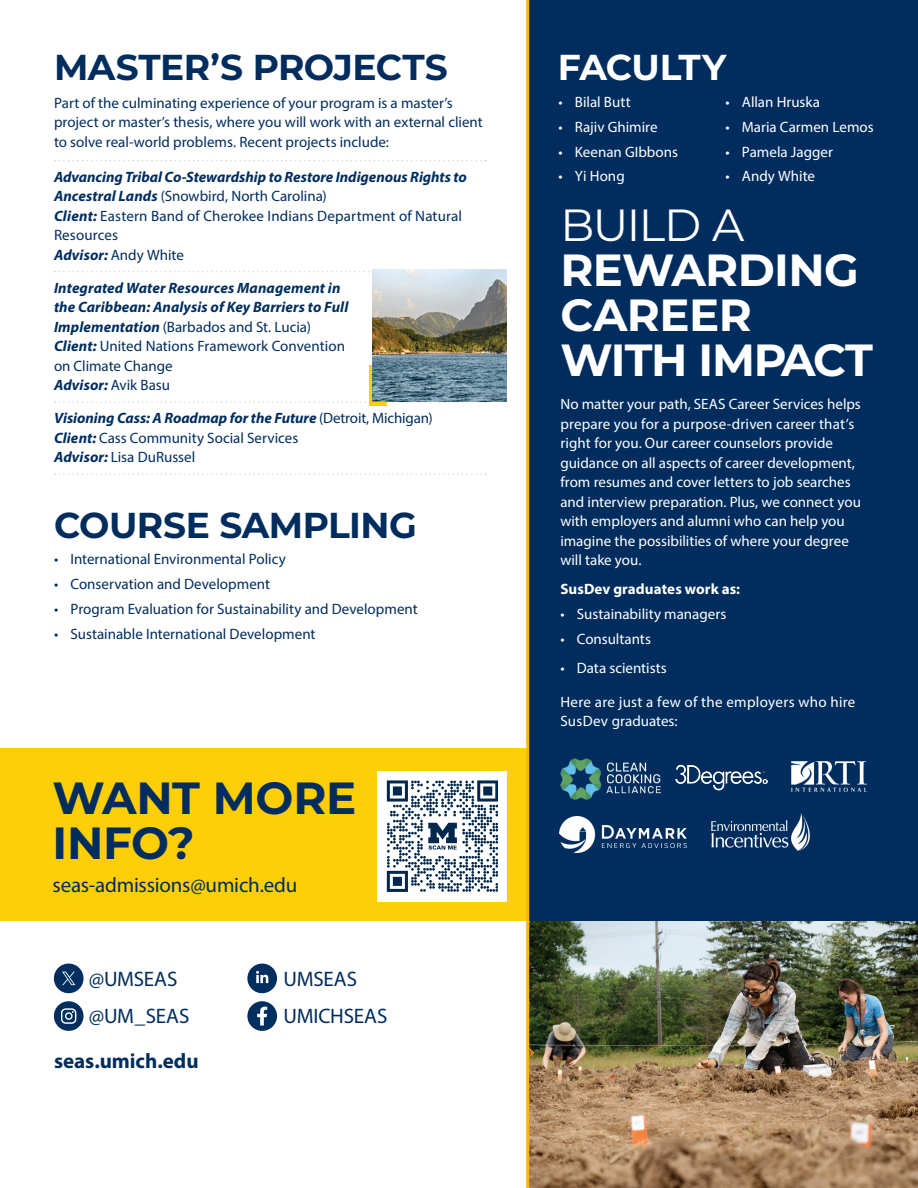
<style>
.page{position:relative;width:918px;height:1188px;background:#fff}
.page>*{position:absolute;margin:0;border:0;box-sizing:border-box;transform-origin:0 0}
.heading_3_white{font:700 45px/45px "Montserrat";letter-spacing:-.015em;color:#fff}
.heading_3_blue{font:700 45px/45px "Montserrat";letter-spacing:-.005em;color:#002d5e}
.SUBTITLES_Blue{font:700 36px "Montserrat";letter-spacing:-.015em;color:#002d5e}
.BodyText{font:700 36px "Montserrat";letter-spacing:-.025em;color:#fff}
.social_media_columns_TEST{font:21px "Myriad Pro";letter-spacing:-.01em;color:#002d5e}
.Social_Media_text{font:21px "Myriad Pro";letter-spacing:-.01em;color:#002d5e}
.Social_Media_text-2{font:700 21px "Myriad Pro";letter-spacing:-.005em;color:#002d5e}
.BodyText_-_white{font:15px/19.5px "Myriad Pro";color:#fff}
.Masters_project_title{font:15px/19.5px "Myriad Pro";color:#002d5e}
.Masters_project_title-2{font:italic 700 15px/19.5px "Myriad Pro";letter-spacing:.005em;color:#002d5e}
.BodyText-2{font:15px/19.5px "Myriad Pro";color:#002d5e}
.BodyText_white{font:15px/19.5px "Myriad Pro";letter-spacing:.015em;color:#fff}
.BodyText_white-2{font:700 15px "Myriad Pro";letter-spacing:.005em;color:#fff}
.s1{font-weight:700;font-style:italic}
.s2{font-weight:400;font-style:normal}
.s3{font-weight:400}
</style>
<div class="page">
<div style="left:528px;top:0;width:390px;height:1188px;background:#002d5e"></div>
<img style="left:529px;top:921px;width:389px;height:267px">
<svg style="left:55px;top:160px;width:431px;height:1px"></svg>
<svg style="left:55px;top:271px;width:318px;height:1px"></svg>
<svg style="left:55px;top:401px;width:431px;height:2px"></svg>
<svg style="left:55px;top:473px;width:431px;height:2px"></svg>
<svg style="left:370px;top:366px;width:17px;height:40px"></svg>
<img style="left:373px;top:269px;width:133px;height:133px">
<div style="left:0;top:748px;width:528px;height:173px;background:#fece08"></div>
<div style="left:247px;top:1001px;width:30px;height:30px;background:#002e5e;border-radius:50%"></div>
<svg style="left:257px;top:1007px;width:10px;height:19px"></svg>
<div style="left:54px;top:964px;width:30px;height:29px;background:#002e5e;border-radius:50%"></div>
<svg style="left:62px;top:972px;width:13px;height:13px"></svg>
<div style="left:54px;top:1001px;width:30px;height:30px;background:#002e5e;border-radius:50%"></div>
<svg style="left:61px;top:1008px;width:15px;height:16px"></svg>
<div style="left:247px;top:964px;width:30px;height:29px;background:#002e5e;border-radius:50%"></div>
<svg style="left:256px;top:971px;width:12px;height:12px"></svg>
<div style="left:377px;top:771px;width:130px;height:131px;background:#fff"></div>
<svg style="left:387px;top:780px;width:111px;height:112px"></svg>
<hr style="left:526px;top:0;width:3px;height:1188px;background:#fbb416">
<img style="left:559px;top:816px;width:128px;height:37px">
<img style="left:675px;top:764px;width:93px;height:27px">
<img style="left:561px;top:758px;width:99px;height:41px">
<img style="left:711px;top:813px;width:99px;height:38px">
<img style="left:791px;top:761px;width:76px;height:32px">
<p class="SUBTITLES_Blue" style="left:54px;top:41px;width:395px">MASTER’S PROJECTS</p>
<p class="BodyText-2" style="left:54px;top:93px;width:430px">Part of the culminating experience of your program is a master’s project or master’s thesis, where you will work with an external client to solve real-world problems. Recent projects include:</p>
<p class="Masters_project_title" style="left:54px;top:167px;width:414px"><span class="s1">Advancing Tribal Co-Stewardship to Restore Indigenous Rights to Ancestral Lands</span> (Snowbird, North Carolina)<br><span class="s1">Client:</span> Eastern Band of Cherokee Indians Department of Natural Resources<br><span class="s1">Advisor:</span> Andy White</p>
<p class="Masters_project_title-2" style="left:54px;top:277px;width:296px">Integrated Water Resources Management in the Caribbean: Analysis of Key Barriers to Full Implementation <span class="s2">(Barbados and St. Lucia)<br></span>Client: <span class="s2">United Nations Framework Convention on Climate Change<br></span>Advisor: <span class="s2">Avik Basu</span></p>
<p class="Masters_project_title" style="left:54px;top:408px;width:380px"><span class="s1">Visioning Cass: A Roadmap for the Future</span> (Detroit, Michigan)<br><span class="s1">Client:</span> Cass Community Social Services<br><span class="s1">Advisor:</span> Lisa DuRussel</p>
<p class="SUBTITLES_Blue" style="left:54px;top:499px;width:365px">COURSE SAMPLING</p>
<p class="Masters_project_title" style="left:54px;top:549px;width:233px">• International Environmental Policy</p>
<p class="Masters_project_title" style="left:54px;top:574px;width:218px">• Conservation and Development</p>
<p class="Masters_project_title" style="left:54px;top:599px;width:365px">• Program Evaluation for Sustainability and Development</p>
<p class="Masters_project_title" style="left:54px;top:624px;width:263px">• Sustainable International Development</p>
<p class="heading_3_blue" style="left:52px;top:774px;width:305px">WANT MORE<br>INFO?</p>
<p class="Social_Media_text" style="left:52px;top:872px;width:246px">seas-admissions@umich.edu</p>
<p class="social_media_columns_TEST" style="left:89px;top:966px;width:90px">@UMSEAS</p>
<p class="social_media_columns_TEST" style="left:89px;top:1003px;width:102px">@UM_SEAS</p>
<p class="Social_Media_text-2" style="left:54px;top:1048px;width:146px">seas.umich.edu</p>
<p class="social_media_columns_TEST" style="left:284px;top:966px;width:75px">UMSEAS</p>
<p class="social_media_columns_TEST" style="left:284px;top:1003px;width:105px">UMICHSEAS</p>
<p class="BodyText" style="left:558px;top:42px;width:170px">FACULTY</p>
<p class="BodyText_-_white" style="left:558px;top:92px;width:74px">• Bilal Butt</p>
<p class="BodyText_-_white" style="left:558px;top:117px;width:101px">• Rajiv Ghimire</p>
<p class="BodyText_-_white" style="left:558px;top:142px;width:121px">• Keenan GIbbons</p>
<p class="BodyText_-_white" style="left:558px;top:166px;width:68px">• Yi Hong</p>
<p class="BodyText_-_white" style="left:725px;top:92px;width:96px">• Allan Hruska</p>
<p class="BodyText_-_white" style="left:725px;top:117px;width:150px">• Maria Carmen Lemos</p>
<p class="BodyText_-_white" style="left:725px;top:142px;width:109px">• Pamela Jagger</p>
<p class="BodyText_-_white" style="left:725px;top:166px;width:91px">• Andy White</p>
<p class="heading_3_white" style="left:560px;top:201px;width:314px"><span class="s3">BUILD A<br></span>REWARDING<br>CAREER<br>WITH IMPACT</p>
<p class="BodyText_-_white" style="left:560px;top:394px;width:302px">No matter your path, SEAS Career Services helps prepare you for a purpose-driven career that’s right for you. Our career counselors provide guidance on all aspects of career development, from resumes and cover letters to job searches and interview preparation. Plus, we connect you with employers and alumni who can help you imagine the possibilities of where your degree will take you.</p>
<p class="BodyText_white-2" style="left:560px;top:580px;width:181px">SusDev graduates work as:</p>
<p class="BodyText_-_white" style="left:560px;top:604px;width:168px">• Sustainability managers</p>
<p class="BodyText_-_white" style="left:560px;top:629px;width:92px">• Consultants</p>
<p class="BodyText_-_white" style="left:560px;top:658px;width:108px">• Data scientists</p>
<p class="BodyText_white" style="left:560px;top:692px;width:297px">Here are just a few of the employers who hire<br>SusDev graduates:</p>
</div>
